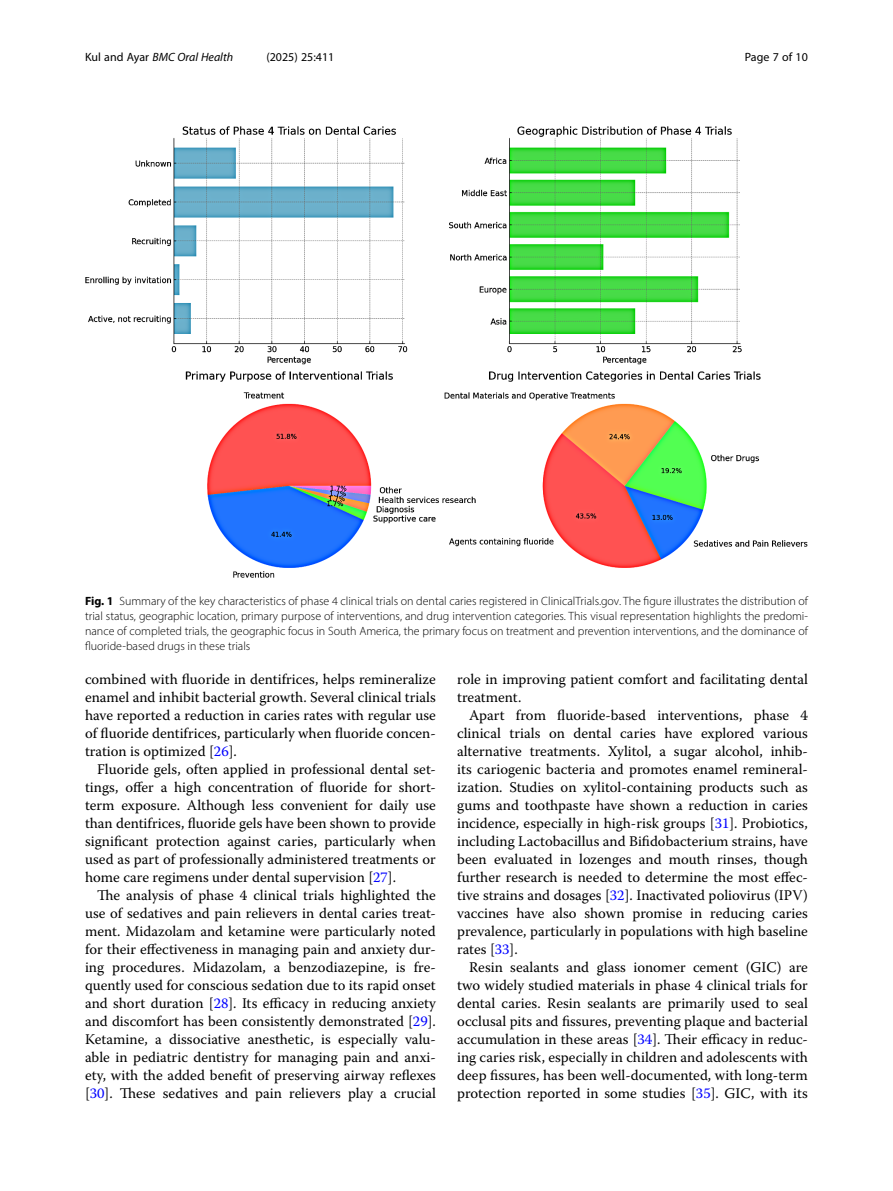
<style>
.page{position:relative;width:893px;height:1191px;background:#fff}
.page>*{position:absolute;margin:0;border:0;box-sizing:border-box;transform-origin:0 0}
.Body_Text_Indent{font:14.7px/18px "Warnock Pro";color:#000;text-align:justify}
.Figure_Caption{font:300 12px/15px "Myriad Pro";color:#000;text-align:justify}
.t1{font:italic 12px "Myriad Pro";color:#000}
.t2{font:12px "Myriad Pro";color:#000}
.s1{font-style:normal}
.s2{font-weight:700}
.s3{color:#00f}
</style>
<div class="page">
<img style="left:85px;top:126px;width:723px;height:451px">
<p class="t1" style="left:85px;top:50px;width:150px"><span class="s1">Kul and Ayar</span> BMC Oral Health</p>
<p class="t2" style="left:266px;top:50px;width:70px">(2025) 25:411</p>
<p class="t2" style="left:745px;top:50px;width:65px">Page 7 of 10</p>
<p class="Figure_Caption" style="left:85px;top:593px;width:724px"><span class="s2">Fig. 1</span> Summary of the key characteristics of phase 4 clinical trials on dental caries registered in ClinicalTrials.gov. The figure illustrates the distribution of trial status, geographic location, primary purpose of interventions, and drug intervention categories. This visual representation highlights the predomi&shy;nance of completed trials, the geographic focus in South America, the primary focus on treatment and prevention interventions, and the dominance of fluoride-based drugs in these trials</p>
<p class="Body_Text_Indent" style="left:85px;top:670px;width:352px">combined with fluoride in dentifrices, helps remineralize enamel and inhibit bacterial growth. Several clinical trials have reported a reduction in caries rates with regular use of fluoride dentifrices, particularly when fluoride concen&shy;tration is optimized [<span class="s3">26</span>].</p>
<p class="Body_Text_Indent" style="left:85px;top:760px;width:352px;text-indent:12px">Fluoride gels, often applied in professional dental set&shy;tings, offer a high concentration of fluoride for short&shy;term exposure. Although less convenient for daily use than dentifrices, fluoride gels have been shown to provide significant protection against caries, particularly when used as part of professionally administered treatments or home care regimens under dental supervision [<span class="s3">27</span>].</p>
<p class="Body_Text_Indent" style="left:85px;top:886px;width:352px;text-indent:12px">The analysis of phase 4 clinical trials highlighted the use of sedatives and pain relievers in dental caries treat&shy;ment. Midazolam and ketamine were particularly noted for their effectiveness in managing pain and anxiety dur&shy;ing procedures. Midazolam, a benzodiazepine, is fre&shy;quently used for conscious sedation due to its rapid onset and short duration [<span class="s3">28</span>]. Its efficacy in reducing anxiety and discomfort has been consistently demonstrated [<span class="s3">29</span>].<br>Ketamine, a dissociative anesthetic, is especially valu&shy;able in pediatric dentistry for managing pain and anxi&shy;ety, with the added benefit of preserving airway reflexes [<span class="s3">30</span>]. These sedatives and pain relievers play a crucial</p>
<p class="Body_Text_Indent" style="left:457px;top:670px;width:352px">role in improving patient comfort and facilitating dental treatment.</p>
<p class="Body_Text_Indent" style="left:457px;top:706px;width:352px;text-indent:12px">Apart from fluoride-based interventions, phase 4 clinical trials on dental caries have explored various alternative treatments. Xylitol, a sugar alcohol, inhib&shy;its cariogenic bacteria and promotes enamel remineral&shy;ization. Studies on xylitol-containing products such as gums and toothpaste have shown a reduction in caries incidence, especially in high-risk groups [<span class="s3">31</span>]. Probiotics, including Lactobacillus and Bifidobacterium strains, have been evaluated in lozenges and mouth rinses, though further research is needed to determine the most effec&shy;tive strains and dosages [<span class="s3">32</span>]. Inactivated poliovirus (IPV) vaccines have also shown promise in reducing caries prevalence, particularly in populations with high baseline rates [<span class="s3">33</span>].</p>
<p class="Body_Text_Indent" style="left:457px;top:958px;width:352px;text-indent:12px">Resin sealants and glass ionomer cement (GIC) are two widely studied materials in phase 4 clinical trials for dental caries. Resin sealants are primarily used to seal occlusal pits and fissures, preventing plaque and bacterial accumulation in these areas [<span class="s3">34</span>]. Their efficacy in reduc&shy;ing caries risk, especially in children and adolescents with deep fissures, has been well-documented, with long-term protection reported in some studies [<span class="s3">35</span>]. GIC, with its</p>
</div>
